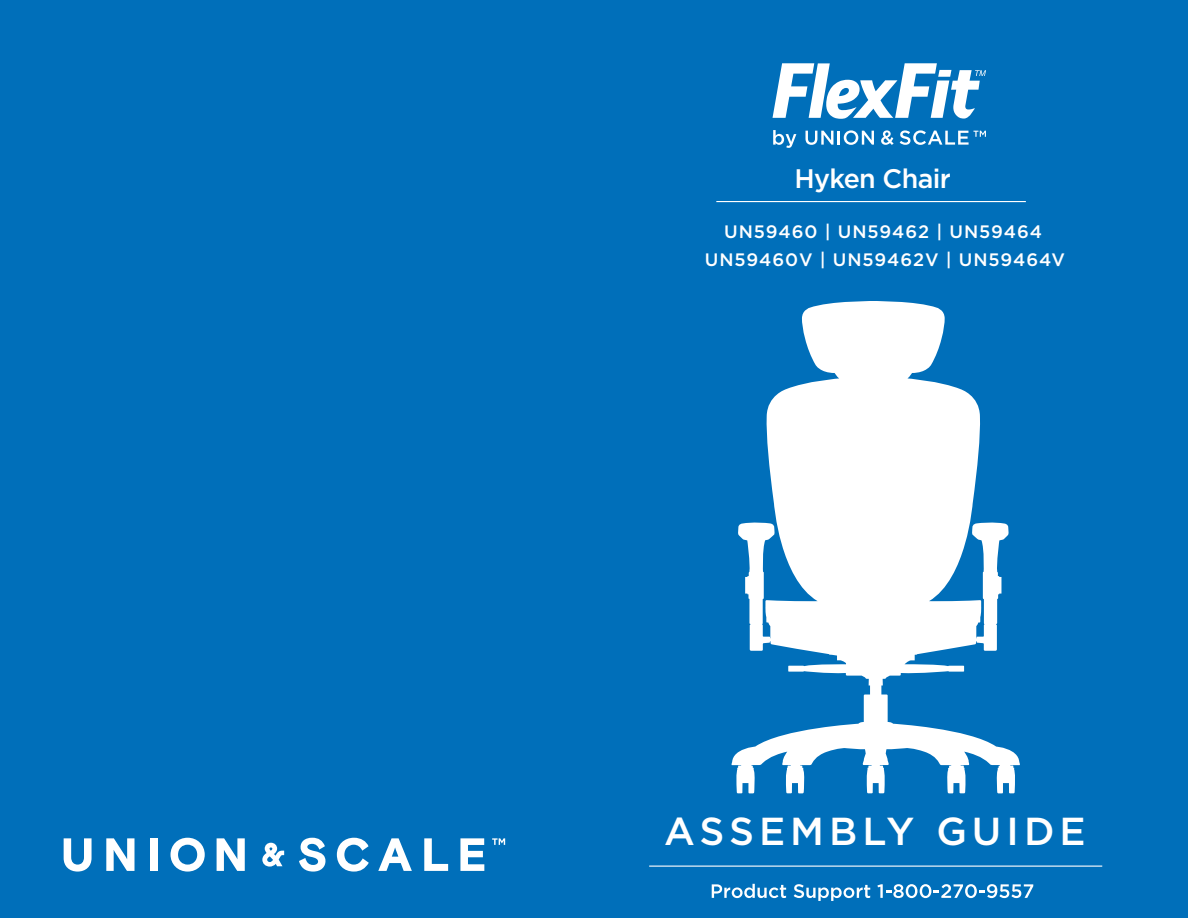
<style>
.page{position:relative;width:1188px;height:918px;background:#006fba}
.page>*{position:absolute;margin:0;border:0;box-sizing:border-box;transform-origin:0 0}
.t1{font:500 39px "Gotham";letter-spacing:.13em;color:#fff}
.t2{font:500 26.85px "Gotham";letter-spacing:-.025em;color:#fff}
.t3{font:500 18px "Gotham";letter-spacing:.05em;color:#fff}
</style>
<div class="page">
<svg style="left:64px;top:838px;width:28px;height:34px"></svg>
<svg style="left:106px;top:838px;width:29px;height:33px"></svg>
<div style="left:151px;top:838px;width:7px;height:33px;background:#fff"></div>
<svg style="left:171px;top:838px;width:34px;height:34px"></svg>
<svg style="left:217px;top:838px;width:28px;height:33px"></svg>
<svg style="left:299px;top:838px;width:26px;height:34px"></svg>
<svg style="left:337px;top:838px;width:32px;height:34px"></svg>
<svg style="left:378px;top:838px;width:34px;height:33px"></svg>
<svg style="left:424px;top:838px;width:24px;height:33px"></svg>
<svg style="left:460px;top:838px;width:24px;height:33px"></svg>
<svg style="left:262px;top:843px;width:22px;height:24px"></svg>
<svg style="left:492px;top:838px;width:13px;height:7px"></svg>
<svg style="left:712px;top:884px;width:74px;height:14px"></svg>
<svg style="left:794px;top:884px;width:76px;height:17px"></svg>
<svg style="left:877px;top:884px;width:156px;height:14px"></svg>
<hr style="left:649px;top:866px;width:453px;height:1px;background:#fff">
<hr style="left:716px;top:201px;width:310px;height:1px;background:#fff">
<svg style="left:773px;top:130px;width:23px;height:18px"></svg>
<svg style="left:806px;top:130px;width:68px;height:15px"></svg>
<svg style="left:881px;top:130px;width:13px;height:15px"></svg>
<svg style="left:900px;top:130px;width:86px;height:15px"></svg>
<svg style="left:773px;top:63px;width:213px;height:56px"></svg>
<svg style="left:731px;top:301px;width:289px;height:493px;fill:#fff"></svg>
<h2 class="t2" style="left:794px;top:161px;width:158px">Hyken Chair</h2>
<p class="t3" style="left:724px;top:220px;width:319px">UN59460 | UN59462 | UN59464</p>
<p class="t3" style="left:705px;top:248px;width:361px">UN59460V | UN59462V | UN59464V</p>
<h1 class="t1" style="left:664px;top:805px;width:423px">ASSEMBLY GUIDE</h1>
</div>
